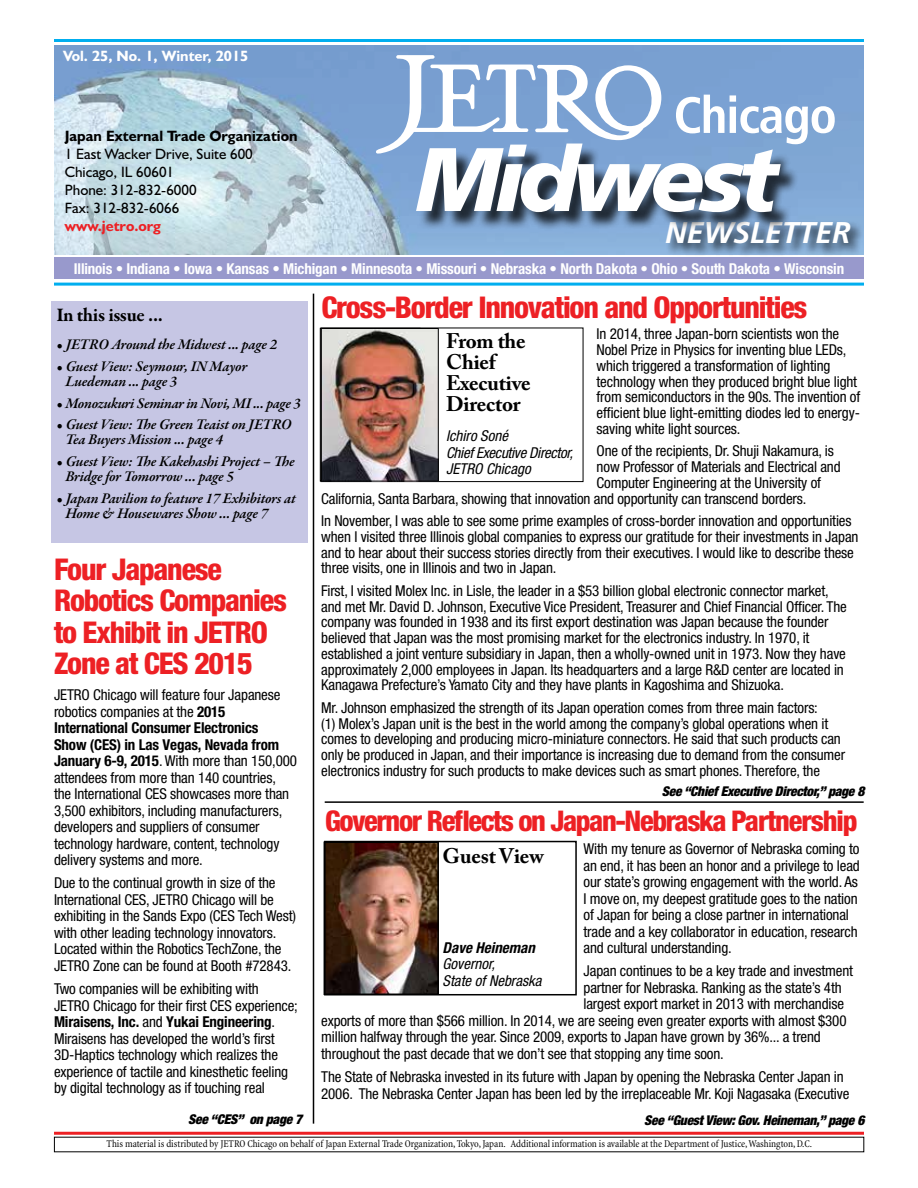
<style>
.page{position:relative;width:918px;height:1188px;background:#fff}
.page>*{position:absolute;margin:0;border:0;box-sizing:border-box;transform-origin:0 0}
.t1{font:italic 900 90px "Frutiger";letter-spacing:-.07em;color:#fff}
.t2{font:800 condensed 30px/31.5px "Helvetica Neue";letter-spacing:-.04em;color:#ed2024}
.t3{font:italic 700 30px "Frutiger";color:#fff}
.t4{font:800 condensed 28.5px "Helvetica Neue";letter-spacing:-.05em;color:#ed2024}
.t5{font:700 21px/21px "Adobe Caslon Pro";letter-spacing:-.01em;color:#000}
.t6{font:700 19.5px "Garamond Premr Pro";letter-spacing:-.02em;color:#000}
.t7{font:condensed 15px/16.5px "Helvetica Neue";letter-spacing:-.01em;color:#000}
.t8{font:italic 600 15px/15px "Garamond Premr Pro";letter-spacing:-.015em;color:#000}
.t9{font:700 condensed 15px "Helvetica Neue";letter-spacing:-.01em;color:#fff}
.t10{font:15px/18px "Humanist 521 BT";color:#000}
.t11{font:italic condensed 15px/16.5px "Helvetica Neue";letter-spacing:-.02em;color:#000}
.t12{font:700 15px "Humanist 521 BT";color:#000}
.t13{font:italic condensed 15px/16.5px "Helvetica Neue";color:#000}
.t14{font:700 15px "Humanist 521 BT";color:#fff}
.t15{font:700 15px "Humanist 521 BT";color:#ed2024}
.t16{font:italic 700 condensed 15px "Helvetica Neue";color:#000}
.t17{font:italic 900 condensed 13.5px "Helvetica Neue";letter-spacing:-.02em;color:#000}
.t18{font:condensed 10.5px "Minion";letter-spacing:-.005em;color:#000}
.s1{font-weight:700}
</style>
<div class="page">
<img style="left:55px;top:45px;width:809px;height:209px">
<hr style="left:54px;top:39px;width:810px;height:3px;background:#00aeef">
<div style="left:665px;top:219px;width:199px;height:39px;background:#000;opacity:.75"></div>
<svg style="left:676px;top:95px;width:48px;height:38px"></svg>
<svg style="left:730px;top:95px;width:105px;height:49px"></svg>
<svg style="left:376px;top:55px;width:285px;height:99px"></svg>
<svg style="left:54px;top:135px;width:267px;height:123px;background:#c8dde4"></svg>
<hr style="left:54px;top:1132px;width:810px;height:3px;background:#ed2024">
<hr style="left:54px;top:283px;width:810px;height:3px;background:#00aeef">
<div style="left:54px;top:258px;width:810px;height:21px;background:#9899cc"></div>
<div style="left:51px;top:301px;width:257px;height:241px;background:#c6c6e4"></div>
<div style="left:321px;top:328px;width:262px;height:154px;border:1px solid #000"></div>
<img style="left:323px;top:330px;width:114px;height:150px">
<div style="left:321px;top:328px;width:118px;height:154px;border:1px solid #000"></div>
<hr style="left:325px;top:801px;width:539px;height:2px;background:#000">
<hr style="left:313px;top:294px;width:1px;height:830px;background:#000">
<img style="left:327px;top:845px;width:109px;height:147px">
<div style="left:324px;top:842px;width:115px;height:153px;border:2px solid #000"></div>
<div style="left:324px;top:841px;width:253px;height:154px;border:2px solid #000"></div>
<div style="left:419px;top:146px;width:380px;height:85px;background:#000;opacity:.75"></div>
<p class="t14" style="left:63px;top:47px;width:187px">Vol. 25, No. 1, Winter, 2015</p>
<p class="t12" style="left:65px;top:127px;width:234px">Japan External Trade Organization</p>
<p class="t10" style="left:65px;top:145px;width:190px">1 East Wacker Drive, Suite 600<br>Chicago, IL 60601<br>Phone: 312-832-6000<br>Fax: 312-832-6066</p>
<p class="t15" style="left:65px;top:217px;width:98px">www.jetro.org</p>
<h1 class="t1" style="left:416px;top:126px;width:364px">Midwest</h1>
<h2 class="t3" style="left:665px;top:215px;width:187px">NEWSLETTER</h2>
<p class="t9" style="left:74px;top:260px;width:772px">Illinois • Indiana • Iowa • Kansas • Michigan • Minnesota • Missouri • Nebraska • North Dakota • Ohio • South Dakota • Wisconsin</p>
<h3 class="t6" style="left:56px;top:303px;width:108px">In this issue ...</h3>
<p class="t8" style="left:56px;top:338px;width:222px">• JETRO Around the Midwest ... page 2</p>
<p class="t8" style="left:65px;top:360px;width:183px;text-indent:-9px">• Guest View: Seymour, IN Mayor<br>Luedeman ... page 3</p>
<p class="t8" style="left:56px;top:396px;width:246px">• Monozukuri Seminar in Novi, MI ... page 3</p>
<p class="t8" style="left:65px;top:418px;width:228px;text-indent:-9px">• Guest View: The Green Teaist on JETRO<br>Tea Buyers Mission ... page 4</p>
<p class="t8" style="left:65px;top:455px;width:231px;text-indent:-9px">• Guest View: The Kakehashi Project – The<br>Bridge for Tomorrow ... page 5</p>
<p class="t8" style="left:65px;top:492px;width:232px;text-indent:-9px">• Japan Pavilion to feature 17 Exhibitors at<br>Home &amp; Housewares Show ... page 7</p>
<h2 class="t2" style="left:321px;top:291px;width:488px">Cross-Border Innovation and Opportunities</h2>
<p class="t7" style="left:597px;top:326px;width:265px;line-height:15.8px">In 2014, three Japan-born scientists won the Nobel Prize in Physics for inventing blue LEDs, which triggered a transformation of lighting technology when they produced bright blue light from semiconductors in the 90s. The invention of efficient blue light-emitting diodes led to energy&shy;saving white light sources.</p>
<p class="t7" style="left:597px;top:443px;width:239px">One of the recipients, Dr. Shuji Nakamura, is</p>
<p class="t7" style="left:597px;top:459px;width:246px">now Professor of Materials and Electrical and</p>
<p class="t7" style="left:597px;top:474px;width:226px">Computer Engineering at the University of</p>
<p class="t7" style="left:321px;top:490px;width:487px">California, Santa Barbara, showing that innovation and opportunity can transcend borders.</p>
<p class="t7" style="left:321px;top:513px;width:539px;line-height:15.8px">In November, I was able to see some prime examples of cross-border innovation and opportunities when I visited three Illinois global companies to express our gratitude for their investments in Japan and to hear about their success stories directly from their executives. I would like to describe these three visits, one in Illinois and two in Japan.</p>
<p class="t7" style="left:321px;top:583px;width:527px;line-height:15.8px">First, I visited Molex Inc. in Lisle, the leader in a $53 billion global electronic connector market, and met Mr. David D. Johnson, Executive Vice President, Treasurer and Chief Financial Officer. The company was founded in 1938 and its first export destination was Japan because the founder believed that Japan was the most promising market for the electronics industry. In 1970, it established a joint venture subsidiary in Japan, then a wholly-owned unit in 1973. Now they have approximately 2,000 employees in Japan. Its headquarters and a large R&amp;D center are located in Kanagawa Prefecture’s Yamato City and they have plants in Kagoshima and Shizuoka.</p>
<p class="t7" style="left:321px;top:700px;width:526px;line-height:15.8px">Mr. Johnson emphasized the strength of its Japan operation comes from three main factors:<br>(1) Molex’s Japan unit is the best in the world among the company’s global operations when it comes to developing and producing micro-miniature connectors. He said that such products can only be produced in Japan, and their importance is increasing due to demand from the consumer electronics industry for such products to make devices such as smart phones. Therefore, the</p>
<h3 class="t5" style="left:446px;top:331px;width:86px">From the<br>Chief<br>Executive<br>Director</h3>
<p class="t11" style="left:446px;top:428px;width:129px">Ichiro Soné<br>Chief Executive Director,<br>JETRO Chicago</p>
<h2 class="t2" style="left:54px;top:553px;width:235px">Four Japanese<br>Robotics Companies to Exhibit in JETRO<br>Zone at CES 2015</h2>
<p class="t7" style="left:54px;top:686px;width:245px">JETRO Chicago will feature four Japanese robotics companies at the <span class="s1">2015<br>International Consumer Electronics<br>Show (CES) in Las Vegas, Nevada from January 6-9, 2015</span>. With more than 150,000 attendees from more than 140 countries,<br>the International CES showcases more than 3,500 exhibitors, including manufacturers, developers and suppliers of consumer technology hardware, content, technology delivery systems and more.</p>
<p class="t7" style="left:54px;top:875px;width:244px">Due to the continual growth in size of the International CES, JETRO Chicago will be exhibiting in the Sands Expo (CES Tech West) with other leading technology innovators.<br>Located within the Robotics TechZone, the JETRO Zone can be found at Booth #72843.</p>
<p class="t7" style="left:54px;top:980px;width:245px">Two companies will be exhibiting with JETRO Chicago for their first CES experience; <span class="s1">Miraisens, Inc.</span> and <span class="s1">Yukai Engineering</span>.<br>Miraisens has developed the world’s first 3D-Haptics technology which realizes the experience of tactile and kinesthetic feeling by digital technology as if touching real</p>
<p class="t17" style="left:662px;top:783px;width:204px">See “Chief Executive Director,” page 8</p>
<h3 class="t4" style="left:325px;top:803px;width:534px">Governor Reflects on Japan-Nebraska Partnership</h3>
<p class="t7" style="left:584px;top:840px;width:278px">With my tenure as Governor of Nebraska coming to an end, it has been an honor and a privilege to lead our state’s growing engagement with the world. As I move on, my deepest gratitude goes to the nation of Japan for being a close partner in international trade and a key collaborator in education, research and cultural understanding.</p>
<p class="t7" style="left:584px;top:963px;width:271px">Japan continues to be a key trade and investment</p>
<p class="t7" style="left:584px;top:979px;width:260px">partner for Nebraska. Ranking as the state’s 4th</p>
<p class="t7" style="left:584px;top:996px;width:262px">largest export market in 2013 with merchandise</p>
<p class="t7" style="left:321px;top:1012px;width:527px">exports of more than $566 million. In 2014, we are seeing even greater exports with almost $300</p>
<p class="t7" style="left:321px;top:1029px;width:501px">million halfway through the year. Since 2009, exports to Japan have grown by 36%... a trend</p>
<p class="t7" style="left:321px;top:1045px;width:404px">throughout the past decade that we don’t see that stopping any time soon.</p>
<p class="t7" style="left:321px;top:1068px;width:530px">The State of Nebraska invested in its future with Japan by opening the Nebraska Center Japan in<br>2006. The Nebraska Center Japan has been led by the irreplaceable Mr. Koji Nagasaka (Executive</p>
<h3 class="t5" style="left:443px;top:845px;width:103px">Guest View</h3>
<p class="t16" style="left:443px;top:938px;width:94px">Dave Heineman</p>
<p class="t13" style="left:443px;top:956px;width:100px">Governor,<br>State of Nebraska</p>
<p class="t17" style="left:188px;top:1111px;width:115px">See “CES” on page 7</p>
<p class="t17" style="left:644px;top:1112px;width:222px">See “Guest View: Gov. Heineman,” page 6</p>
<p class="t18" style="left:107px;top:1139px;width:707px">This material is distributed by JETRO Chicago on behalf of Japan External Trade Organization, Tokyo, Japan. Additional information is available at the Department of Justice, Washington, D.C.</p>
</div>
